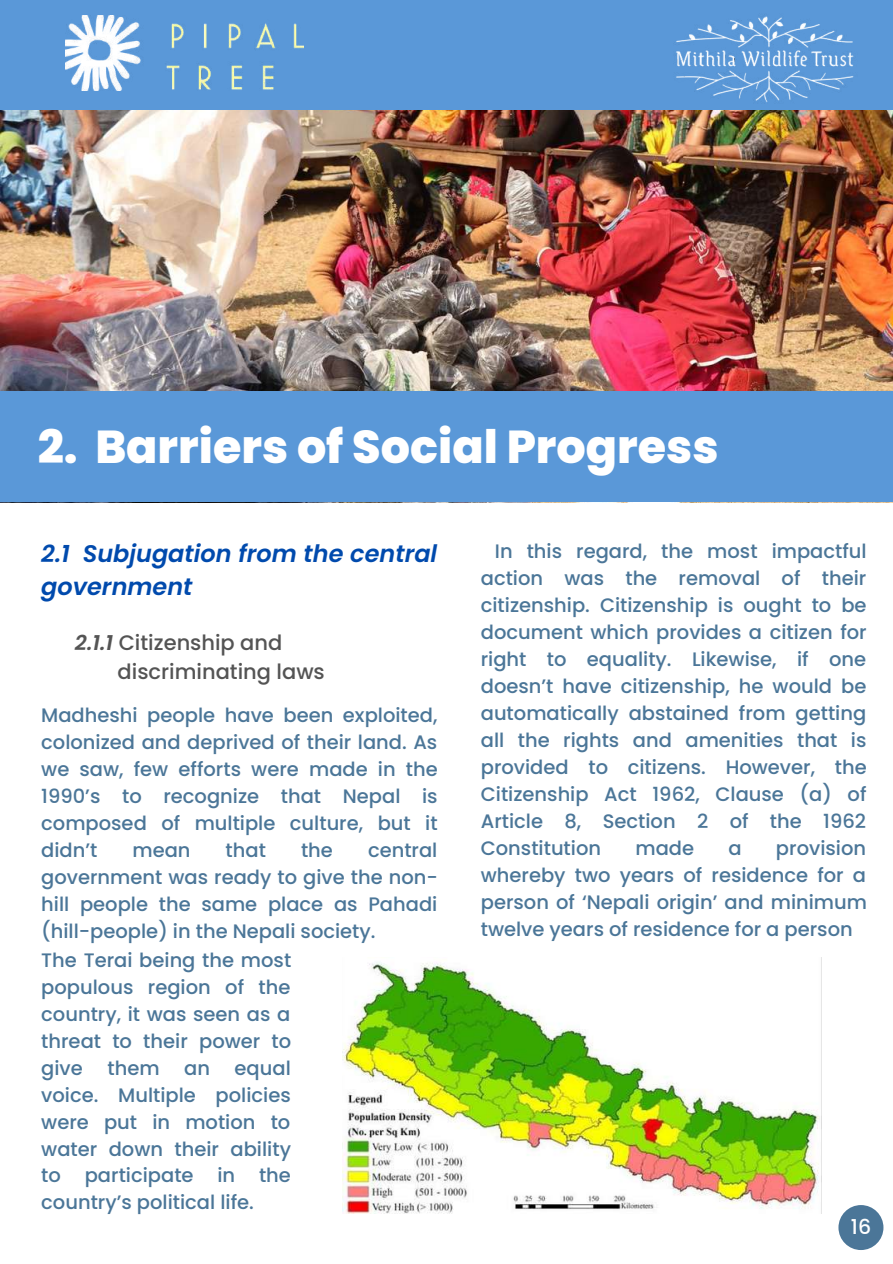
<style>
.page{position:relative;width:893px;height:1264px;background:#fff}
.page>*{position:absolute;margin:0;border:0;box-sizing:border-box;transform-origin:0 0}
.t1{font:800 46.05px "Poppins";color:#fff}
.t2{font:italic 600 24px/33px "Poppins";color:#004aad}
.t3{font:500 21px/29px "Poppins";color:#545454}
.t4{font:500 20.4px "Poppins";color:#fff}
.t5{font:500 19.5px/27px "Poppins";color:#4b7698;text-align:justify}
.s1{font-weight:600;font-style:italic}
</style>
<div class="page">
<img style="left:0;top:109px;width:892px;height:394px">
<div style="left:0;top:392px;width:892px;height:110px;background:#5a98d8"></div>
<img style="left:342px;top:962px;width:478px;height:251px">
<div style="left:0;top:0;width:892px;height:109px;background:#5a98d8"></div>
<img style="left:65px;top:15px;width:239px;height:75px">
<img style="left:676px;top:16px;width:178px;height:86px">
<div style="left:838px;top:1204px;width:45px;height:45px;background:#4b7698;border-radius:50%"></div>
<h1 class="t1" style="left:38px;top:415px;width:682px">2. Barriers of Social Progress</h1>
<p class="t2" style="left:41px;top:537px;width:397px">2.1 Subjugation from the central government</p>
<p class="t3" style="left:118px;top:628px;width:209px;text-indent:-43px"><span class="s1">2.1.1</span> Citizenship and discriminating laws</p>
<p class="t5" style="left:41px;top:702px;width:398px">Madheshi people have been exploited, colonized and deprived of their land. As we saw, few efforts were made in the 1990’s to recognize that Nepal is composed of multiple culture, but it didn’t</p>
<p class="t5" style="left:41px;top:837px;width:398px;text-align:left;text-indent:327px">central government was ready to give the non&shy;hill people the same place as Pahadi (hill-people) in the Nepali society.<br>The Terai being the most<br>populous region of the<br>country, it was seen as a<br>threat to their power to<br>give</p>
<p class="t5" style="left:132px;top:837px;width:60px">mean</p>
<p class="t5" style="left:226px;top:837px;width:42px">that</p>
<p class="t5" style="left:301px;top:837px;width:33px">the</p>
<p class="t5" style="left:41px;top:1054px;width:251px;text-indent:193px">equal voice. Multiple policies were put in motion to water down their ability to participate in the country’s political life.</p>
<p class="t5" style="left:107px;top:1054px;width:54px">them</p>
<p class="t5" style="left:184px;top:1054px;width:27px">an</p>
<p class="t5" style="left:480px;top:538px;width:387px;text-indent:14px">In this regard, the most impactful action was the removal of their citizenship. Citizenship is ought to be document which provides a citizen for right to equality. Likewise, if one doesn’t have citizenship, he would be automatically abstained from getting all the rights and amenities that is provided to citizens. However, the Citizenship Act 1962, Clause (a) of Article 8, Section 2 of the 1962<br>Constitution</p>
<p class="t5" style="left:480px;top:834px;width:388px;text-indent:295px">provision whereby two years of residence for a person of ‘Nepali origin’ and minimum twelve years of residence for a person</p>
<p class="t5" style="left:635px;top:834px;width:60px">made</p>
<p class="t5" style="left:728px;top:834px;width:15px">a</p>
<p class="t4" style="left:850px;top:1212px;width:22px">16</p>
</div>
